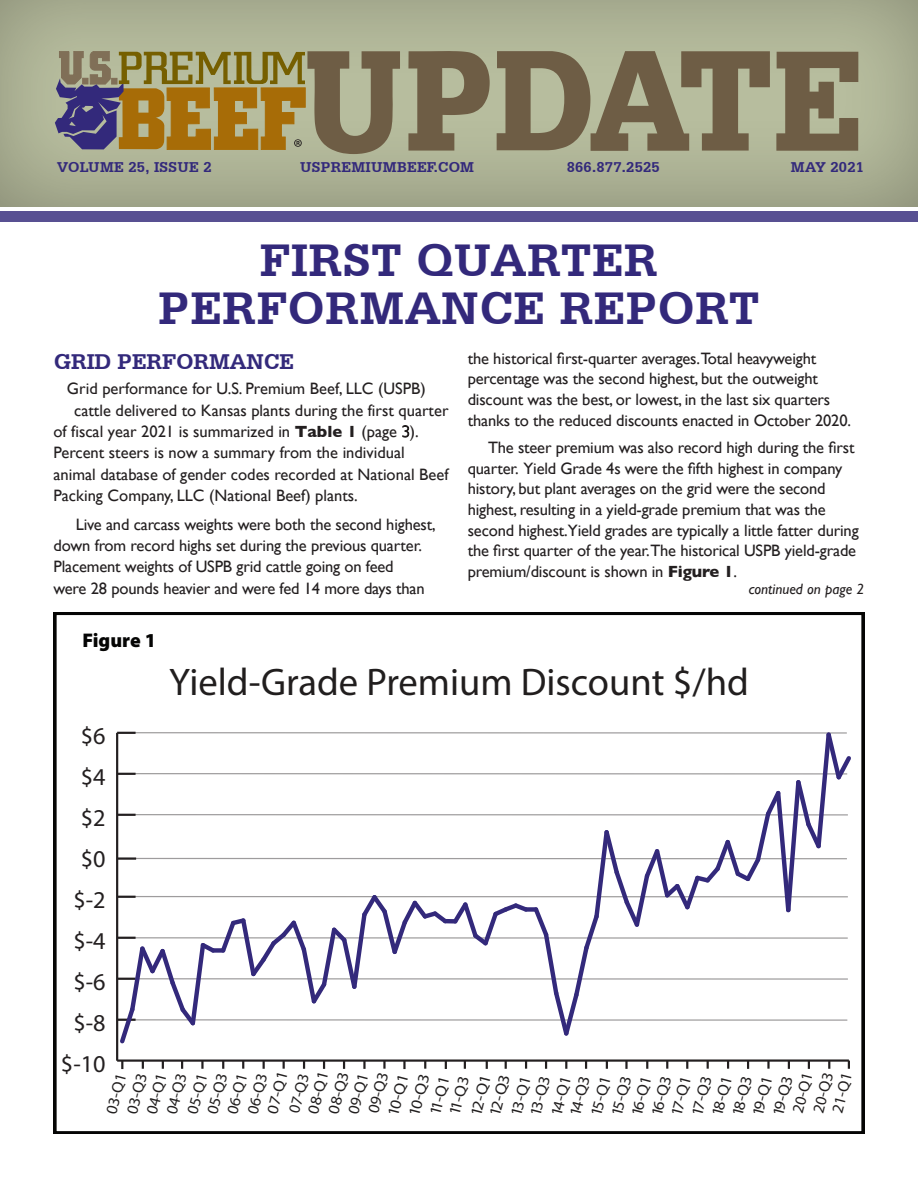
<style>
.page{position:relative;width:918px;height:1188px;background:#fff}
.page>*{position:absolute;margin:0;border:0;box-sizing:border-box;transform-origin:0 0}
.t1{font:700 141px "Serifa BQ";letter-spacing:.02em;color:#6e5d45;scale:.88 1}
.t2{font:700 48px/48px "Serifa BT";letter-spacing:.02em;color:#33297b;text-align:center}
.t3{font:38.55px "Myriad Pro";color:#211e1e}
.t4{font:24.3px "Myriad Pro";color:#231f20}
.t5{font:700 22.5px "Serifa BT";color:#33297b}
.t6{font:900 19.8px "Myriad Pro";color:#050504}
.t7{font:16.5px/20.7px "Gill Sans";letter-spacing:-.01em;color:#231f20}
.t8{font:15.9px "Myriad Pro";color:#211e1e;scale:1.09 1}
.t9{font:15.9px/18.3px "Myriad Pro";color:#211e1e}
.t10{font:15.9px "Myriad Pro";color:#211e1e;scale:1.06 1}
.t11{font:15.9px "Myriad Pro";color:#211e1e;scale:1.05 1}
.t12{font:700 15px "Serifa BT";letter-spacing:.02em;color:#33297b}
.t13{font:italic 15px "Gill Sans";color:#231f20}
.s1{font-weight:700}
.s2{font-weight:300}
</style>
<div class="page">
<div style="left:0;top:0;width:918px;height:208px;background:#231f20;opacity:.34"></div>
<svg style="left:55px;top:51px;width:250px;height:99px;background:#968050"></svg>
<div style="left:0;top:211px;width:918px;height:11px;background:#585092"></div>
<svg style="left:54px;top:612px;width:810px;height:522px"></svg>
<hr style="left:117px;top:1059px;width:732px;height:3px;background:#231f20">
<svg style="left:121px;top:1061px;width:2px;height:8px"></svg>
<svg style="left:142px;top:1062px;width:2px;height:7px"></svg>
<svg style="left:162px;top:1062px;width:2px;height:7px"></svg>
<svg style="left:181px;top:1062px;width:2px;height:7px"></svg>
<svg style="left:201px;top:1061px;width:3px;height:8px"></svg>
<svg style="left:222px;top:1062px;width:2px;height:7px"></svg>
<svg style="left:242px;top:1062px;width:2px;height:7px"></svg>
<svg style="left:263px;top:1061px;width:2px;height:8px"></svg>
<svg style="left:283px;top:1061px;width:2px;height:8px"></svg>
<svg style="left:303px;top:1062px;width:2px;height:7px"></svg>
<svg style="left:323px;top:1062px;width:2px;height:7px"></svg>
<svg style="left:343px;top:1062px;width:2px;height:7px"></svg>
<svg style="left:363px;top:1061px;width:3px;height:8px"></svg>
<svg style="left:383px;top:1061px;width:3px;height:8px"></svg>
<svg style="left:403px;top:1061px;width:3px;height:8px"></svg>
<svg style="left:424px;top:1061px;width:2px;height:8px"></svg>
<svg style="left:445px;top:1062px;width:2px;height:7px"></svg>
<svg style="left:464px;top:1062px;width:2px;height:7px"></svg>
<svg style="left:486px;top:1062px;width:2px;height:7px"></svg>
<svg style="left:505px;top:1061px;width:2px;height:8px"></svg>
<svg style="left:525px;top:1062px;width:2px;height:7px"></svg>
<svg style="left:545px;top:1062px;width:2px;height:7px"></svg>
<svg style="left:565px;top:1061px;width:2px;height:8px"></svg>
<svg style="left:585px;top:1062px;width:2px;height:7px"></svg>
<svg style="left:606px;top:1062px;width:2px;height:7px"></svg>
<svg style="left:625px;top:1061px;width:3px;height:8px"></svg>
<svg style="left:646px;top:1061px;width:2px;height:8px"></svg>
<svg style="left:666px;top:1061px;width:2px;height:8px"></svg>
<svg style="left:686px;top:1061px;width:2px;height:8px"></svg>
<svg style="left:707px;top:1061px;width:2px;height:8px"></svg>
<svg style="left:727px;top:1062px;width:2px;height:7px"></svg>
<svg style="left:747px;top:1062px;width:2px;height:7px"></svg>
<svg style="left:767px;top:1061px;width:3px;height:8px"></svg>
<svg style="left:788px;top:1062px;width:2px;height:7px"></svg>
<svg style="left:808px;top:1062px;width:2px;height:7px"></svg>
<svg style="left:828px;top:1061px;width:2px;height:8px"></svg>
<svg style="left:848px;top:1061px;width:2px;height:8px"></svg>
<hr style="left:116px;top:733px;width:2px;height:328px;background:#231f20">
<svg style="left:117px;top:729px;width:738px;height:318px"></svg>
<hr style="left:118px;top:857px;width:18px;height:3px;background:#231f20">
<p class="t1" style="left:307px;top:11px;width:632px">UPDATE</p>
<p class="t12" style="left:567px;top:157px;width:95px">866.877.2525</p>
<p class="t12" style="left:791px;top:157px;width:75px">MAY 2021</p>
<p class="t12" style="left:57px;top:157px;width:156px">VOLUME 25, ISSUE 2</p>
<p class="t12" style="left:300px;top:157px;width:176px">USPREMIUMBEEF.COM</p>
<p class="t2" style="left:159px;top:235px;width:602px">FIRST QUARTER<br>PERFORMANCE REPORT</p>
<p class="t5" style="left:54px;top:348px;width:241px">GRID PERFORMANCE</p>
<p class="t7" style="left:67px;top:378px;width:360px">Grid performance for U.S. Premium Beef, LLC (USPB)</p>
<p class="t7" style="left:74px;top:400px;width:376px">cattle delivered to Kansas plants during the first quarter</p>
<p class="t7" style="left:53px;top:421px;width:367px">of fiscal year 2021 is summarized in <span class="s1">Table 1</span> (page <span class="s2">3</span>).</p>
<p class="t7" style="left:53px;top:442px;width:353px">Percent steers is now a summary from the individual</p>
<p class="t7" style="left:53px;top:464px;width:396px">animal database of gender codes recorded at National Beef</p>
<p class="t7" style="left:53px;top:485px;width:306px">Packing Company, LLC (National Beef) plants.</p>
<p class="t7" style="left:53px;top:513px;width:384px;line-height:21.5px;text-indent:22px">Live and carcass weights were both the second highest, down from record highs set during the previous quarter.<br>Placement weights of USPB grid cattle going on feed<br>were 28 pounds heavier and were fed 14 more days than</p>
<p class="t7" style="left:468px;top:347px;width:385px">the historical first-quarter averages.Total heavyweight percentage was the second highest, but the outweight discount was the best, or lowest, in the last six quarters thanks to the reduced discounts enacted in October 2020.</p>
<p class="t7" style="left:468px;top:437px;width:392px;text-indent:20px">The steer premium was also record high during the first quarter. Yield Grade 4s were the fifth highest in company history, but plant averages on the grid were the second highest, resulting in a yield-grade premium that was the second highest.Yield grades are typically a little fatter during the first quarter of the year.The historical USPB yield-grade premium/discount is shown in <span class="s1">Figure 1</span>.</p>
<p class="t13" style="left:749px;top:581px;width:117px">continued on page 2</p>
<p class="t6" style="left:82px;top:627px;width:75px">Figure 1</p>
<p class="t4" style="left:81px;top:721px;width:26px">$6</p>
<p class="t4" style="left:81px;top:762px;width:26px">$4</p>
<p class="t4" style="left:81px;top:803px;width:26px">$2</p>
<p class="t4" style="left:81px;top:844px;width:26px">$0</p>
<p class="t4" style="left:73px;top:885px;width:34px">$-2</p>
<p class="t4" style="left:73px;top:926px;width:34px">$-4</p>
<p class="t4" style="left:73px;top:967px;width:34px">$-6</p>
<p class="t4" style="left:73px;top:1008px;width:34px">$-8</p>
<p class="t3" style="left:169px;top:658px;width:581px">Yield-Grade Premium Discount $/hd</p>
<p class="t4" style="left:61px;top:1049px;width:46px">$-10</p>
<p class="t11" style="left:324px;top:1111px;width:42px;rotate:-75deg">08-Q3</p>
<p class="t9" style="left:364px;top:1110px;width:43px;rotate:-75deg">09-Q3</p>
<p class="t8" style="left:404px;top:1113px;width:40px;rotate:-75deg">10-Q3</p>
<p class="t8" style="left:445px;top:1112px;width:38px;rotate:-75deg">11-Q3</p>
<p class="t8" style="left:485px;top:1113px;width:40px;rotate:-75deg">12-Q3</p>
<p class="t8" style="left:525px;top:1113px;width:39px;rotate:-75deg">13-Q3</p>
<p class="t8" style="left:565px;top:1113px;width:39px;rotate:-75deg">14-Q3</p>
<p class="t8" style="left:607px;top:1113px;width:39px;rotate:-75deg">15-Q3</p>
<p class="t8" style="left:647px;top:1113px;width:39px;rotate:-75deg">16-Q3</p>
<p class="t8" style="left:687px;top:1113px;width:39px;rotate:-75deg">17-Q3</p>
<p class="t8" style="left:727px;top:1113px;width:39px;rotate:-75deg">18-Q3</p>
<p class="t8" style="left:768px;top:1113px;width:39px;rotate:-75deg">19-Q3</p>
<p class="t9" style="left:809px;top:1110px;width:48px;text-align:center;rotate:-75deg">20-Q3<br>21-Q1</p>
<p class="t9" style="left:102px;top:1111px;width:43px;rotate:-75deg">03-Q1</p>
<p class="t9" style="left:122px;top:1111px;width:43px;rotate:-75deg">03-Q3</p>
<p class="t9" style="left:142px;top:1111px;width:43px;rotate:-75deg">04-Q1</p>
<p class="t9" style="left:162px;top:1111px;width:43px;rotate:-75deg">04-Q3</p>
<p class="t9" style="left:183px;top:1111px;width:43px;rotate:-75deg">05-Q1</p>
<p class="t9" style="left:203px;top:1111px;width:43px;rotate:-75deg">05-Q3</p>
<p class="t9" style="left:223px;top:1111px;width:43px;rotate:-75deg">06-Q1</p>
<p class="t9" style="left:243px;top:1111px;width:42px;rotate:-75deg">06-Q3</p>
<p class="t10" style="left:262px;top:1111px;width:42px;rotate:-75deg">07-Q1</p>
<p class="t9" style="left:285px;top:1110px;width:49px;rotate:-75deg">07-Q3<br>08-Q1</p>
<p class="t9" style="left:344px;top:1111px;width:43px;rotate:-75deg">09-Q1</p>
<p class="t8" style="left:383px;top:1113px;width:40px;rotate:-75deg">10-Q1</p>
<p class="t8" style="left:425px;top:1112px;width:38px;rotate:-75deg">11-Q1</p>
<p class="t8" style="left:466px;top:1113px;width:40px;rotate:-75deg">12-Q1</p>
<p class="t8" style="left:506px;top:1113px;width:39px;rotate:-75deg">13-Q1</p>
<p class="t8" style="left:546px;top:1113px;width:39px;rotate:-75deg">14-Q1</p>
<p class="t8" style="left:586px;top:1113px;width:39px;rotate:-75deg">15-Q1</p>
<p class="t8" style="left:627px;top:1113px;width:39px;rotate:-75deg">16-Q1</p>
<p class="t8" style="left:666px;top:1113px;width:39px;rotate:-75deg">17-Q1</p>
<p class="t8" style="left:707px;top:1113px;width:39px;rotate:-75deg">18-Q1</p>
<p class="t8" style="left:748px;top:1113px;width:39px;rotate:-75deg">19-Q1</p>
<p class="t9" style="left:788px;top:1110px;width:43px;rotate:-75deg">20-Q1</p>
</div>
